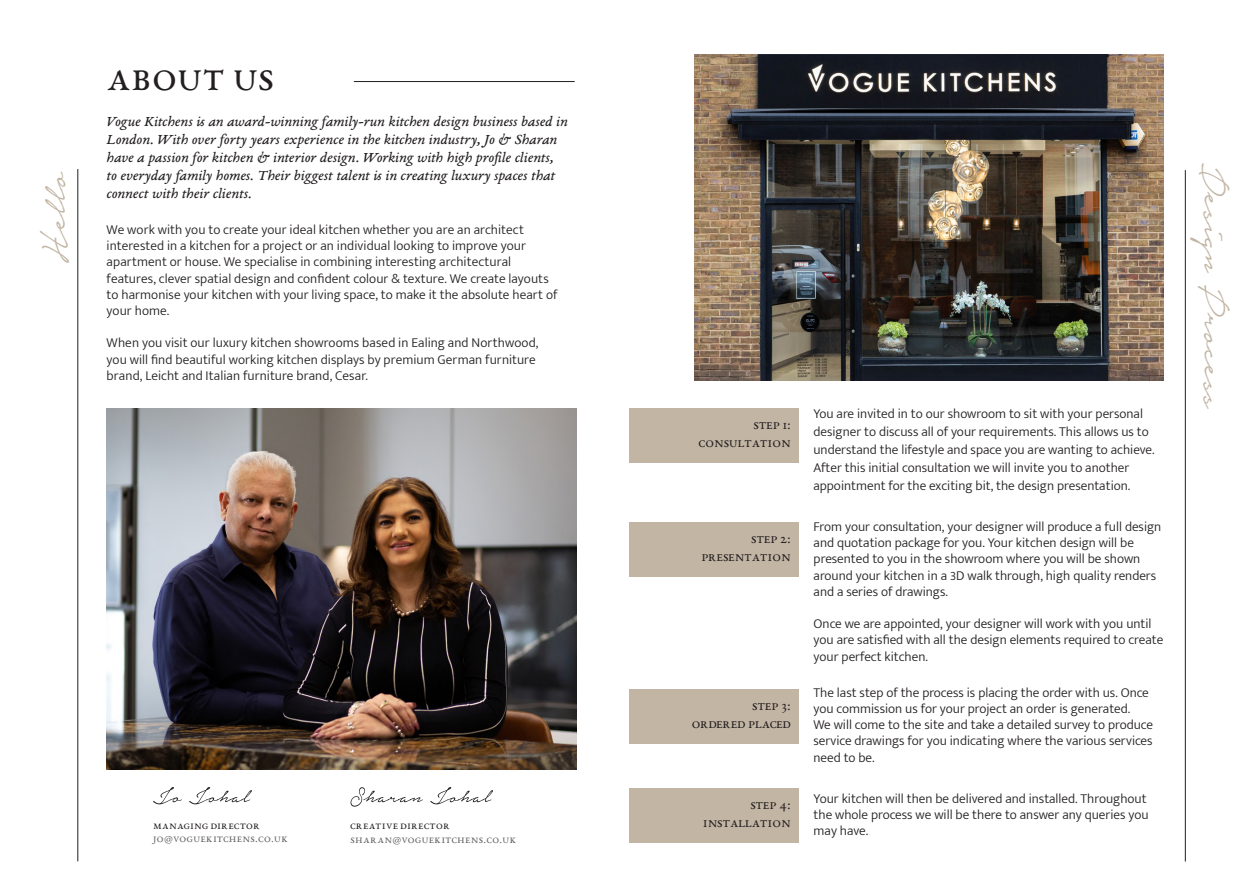
<style>
.page{position:relative;width:1259px;height:893px;background:#fff}
.page>*{position:absolute;margin:0;border:0;box-sizing:border-box;transform-origin:0 0}
.H2_Right{font:45px "Notera Personal Use Only";color:#c2b5a4}
.t1{font:43.5px "EB Garamond 12 All SC";letter-spacing:.005em;color:#231f20}
.BC_Justify{font:italic 15px/18px "EB Garamond 08";color:#231f20}
.t2{font:15px/18px "EB Garamond 12 All SC";color:#231f20;text-align:right}
.BC_Justify-2{font:300 13.5px/16.2px "Mukta Mahee";color:#231f20}
.C{font:12px/13.5px "EB Garamond 12 All SC";letter-spacing:.035em;color:#636366}
.s1{color:#231f20}
</style>
<div class="page">
<img style="left:107px;top:408px;width:469px;height:362px">
<img style="left:694px;top:54px;width:469px;height:327px">
<hr style="left:78px;top:169px;width:1px;height:692px;background:#231f20">
<svg style="left:153px;top:787px;width:99px;height:17px"></svg>
<svg style="left:350px;top:787px;width:143px;height:20px"></svg>
<hr style="left:1185px;top:170px;width:1px;height:691px;background:#231f20">
<div style="left:629px;top:408px;width:169px;height:54px;background:#c2b5a4"></div>
<div style="left:629px;top:522px;width:169px;height:54px;background:#c2b5a4"></div>
<div style="left:629px;top:689px;width:169px;height:54px;background:#c2b5a4"></div>
<div style="left:629px;top:788px;width:169px;height:55px;background:#c2b5a4"></div>
<hr style="left:354px;top:81px;width:220px;height:1px;background:#231f20">
<p class="H2_Right" style="left:33px;top:263px;width:94px;rotate:-90deg">Hello</p>
<h5 class="t1" style="left:107px;top:44px;width:169px">About us</h5>
<p class="BC_Justify" style="left:107px;top:113px;width:462px">Vogue Kitchens is an award-winning family-run kitchen design business based in London. With over forty years experience in the kitchen industry, Jo &amp; Sharan have a passion for kitchen &amp; interior design. Working with high profile clients,<br>to everyday family homes. Their biggest talent is in creating luxury spaces that connect with their clients.</p>
<p class="BC_Justify-2" style="left:107px;top:221px;width:452px">We work with you to create your ideal kitchen whether you are an architect interested in a kitchen for a project or an individual looking to improve your apartment or house. We specialise in combining interesting architectural features, clever spatial design and confident colour &amp; texture. We create layouts to harmonise your kitchen with your living space, to make it the absolute heart of your home.</p>
<p class="BC_Justify-2" style="left:107px;top:335px;width:433px">When you visit our luxury kitchen showrooms based in Ealing and Northwood, you will find beautiful working kitchen displays by premium German furniture brand, Leicht and Italian furniture brand, Cesar.</p>
<p class="C" style="left:153px;top:817px;width:136px"><span class="s1">Managing Director<br></span>Jo@VogueKitchens.co.uk</p>
<p class="C" style="left:350px;top:818px;width:167px"><span class="s1">Creative Director<br></span>Sharan@VogueKitchens.co.uk</p>
<p class="t2" style="left:698px;top:414px;width:94px">Step 1:<br>CONSULTATION</p>
<p class="t2" style="left:701px;top:528px;width:91px">Step 2:<br>PRESENTATION</p>
<p class="t2" style="left:691px;top:695px;width:101px">Step 3:<br>ordered PLACED</p>
<p class="t2" style="left:703px;top:794px;width:89px">Step 4:<br>INSTALLATION</p>
<p class="BC_Justify-2" style="left:813px;top:405px;width:343px;line-height:18px">You are invited in to our showroom to sit with your personal designer to discuss all of your requirements. This allows us to understand the lifestyle and space you are wanting to achieve.<br>After this initial consultation we will invite you to another appointment for the exciting bit, the design presentation.</p>
<p class="BC_Justify-2" style="left:813px;top:518px;width:349px">From your consultation, your designer will produce a full design and quotation package for you. Your kitchen design will be presented to you in the showroom where you will be shown around your kitchen in a 3D walk through, high quality renders and a series of drawings.</p>
<p class="BC_Justify-2" style="left:813px;top:615px;width:351px">Once we are appointed, your designer will work with you until you are satisfied with all the design elements required to create your perfect kitchen.</p>
<p class="BC_Justify-2" style="left:813px;top:684px;width:341px">The last step of the process is placing the order with us. Once you commission us for your project an order is generated.<br>We will come to the site and take a detailed survey to produce service drawings for you indicating where the various services need to be.</p>
<p class="BC_Justify-2" style="left:813px;top:790px;width:336px">Your kitchen will then be delivered and installed. Throughout the whole process we will be there to answer any queries you may have.</p>
<p class="H2_Right" style="left:1236px;top:163px;width:248px;rotate:90deg">Design Process</p>
</div>
